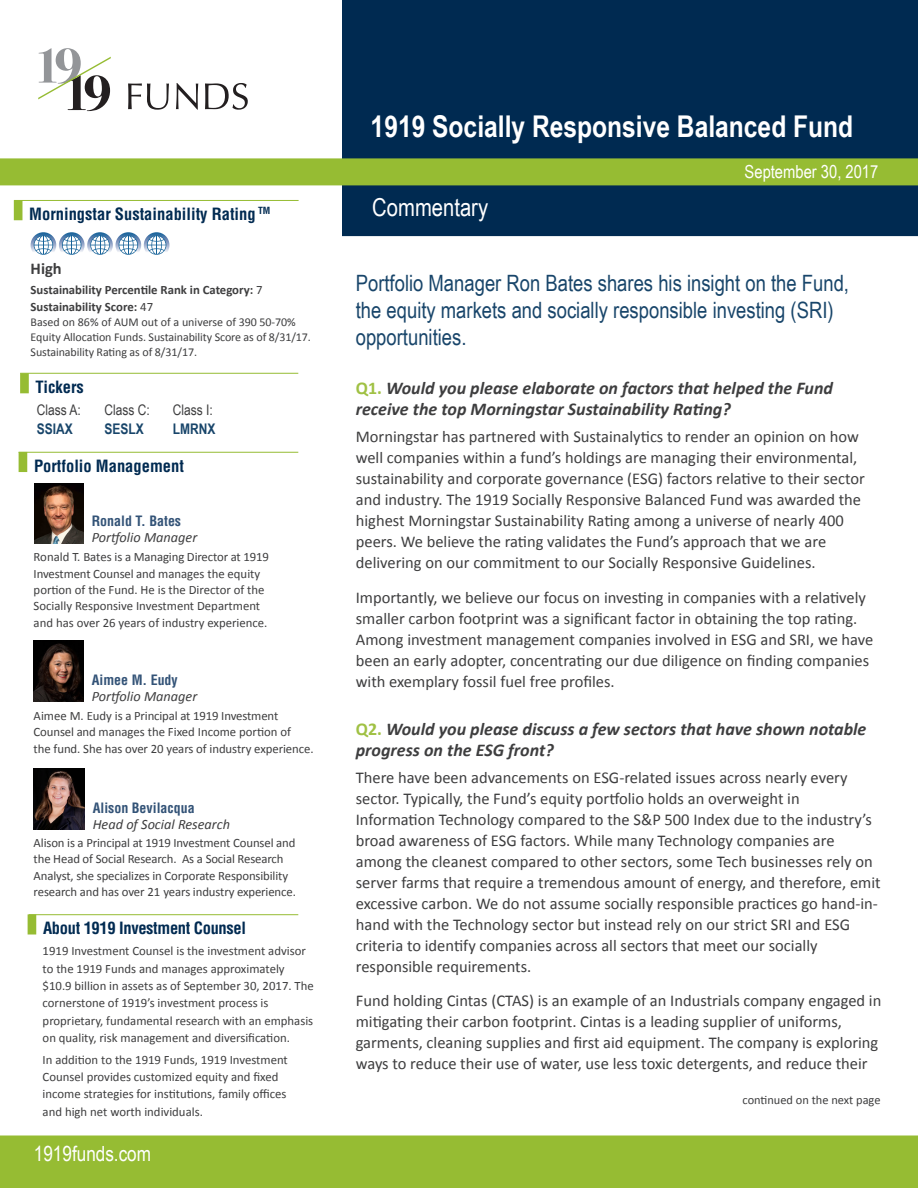
<style>
.page{position:relative;width:918px;height:1188px;background:#fff}
.page>*{position:absolute;margin:0;border:0;box-sizing:border-box;transform-origin:0 0}
.t1{font:700 30px "Arial Narrow";color:#fff}
.t2{font:24.75px "Arial Narrow";color:#fff}
.t3{font:22.5px/27px "Arial Narrow";color:#18456a}
.t4{font:20.85px "Arial Narrow";color:#fff}
.t5{font:italic 700 18px/21px "Calibri";color:#3e3e3f}
.t6{font:18px "Arial Narrow";color:#fff}
.t7{font:16.5px/21px "Calibri";color:#3e3e3f}
.t8{font:700 condensed 16.5px "Helvetica LT Std";color:#002a51}
.t9{font:700 condensed 16.5px "Helvetica LT Std";letter-spacing:-.02em;color:#002a51}
.t10{font:700 16.5px "Calibri";color:#3e3e3f}
.t11{font:14.7px/19.5px "Arial Narrow";color:#3e3e3f}
.t12{font:700 14.7px "Arial Narrow";color:#18456a}
.t13{font:italic 14.25px "Calibri";color:#3e3e3f}
.t14{font:700 condensed 13.95px "Helvetica LT Std";color:#335377}
.t15{font:12.75px/16.5px "Calibri";color:#3e3e3f}
.t16{font:700 12.75px "Calibri";color:#3e3e3f}
.t17{font:12.3px "Calibri";color:#3e3e3f}
.t18{font:12px/15px "Calibri";letter-spacing:-.01em;color:#3e3e3f}
.s1{font-weight:400}
.s2{font-weight:700;color:#18456a}
.s3{font-style:normal;color:#a0c144}
</style>
<div class="page">
<div style="left:342px;top:0;width:576px;height:236px;background:#002a51"></div>
<div style="left:0;top:158px;width:918px;height:27px;background:#96bc33"></div>
<svg style="left:128px;top:83px;width:41px;height:27px"></svg>
<svg style="left:176px;top:83px;width:22px;height:27px"></svg>
<svg style="left:205px;top:83px;width:43px;height:27px"></svg>
<svg style="left:38px;top:48px;width:73px;height:63px"></svg>
<div style="left:0;top:1136px;width:918px;height:52px;background:#96bc33"></div>
<hr style="left:19px;top:452px;width:279px;height:1px;background:#96bc33">
<div style="left:19px;top:452px;width:8px;height:20px;background:#96bc33"></div>
<img style="left:34px;top:640px;width:50px;height:61px">
<img style="left:34px;top:769px;width:51px;height:61px">
<div style="left:28px;top:914px;width:8px;height:21px;background:#96bc33"></div>
<hr style="left:29px;top:914px;width:269px;height:1px;background:#96bc33">
<img style="left:34px;top:483px;width:50px;height:60px">
<hr style="left:14px;top:200px;width:285px;height:1px;background:#96bc33">
<svg style="left:31px;top:232px;width:138px;height:23px"></svg>
<div style="left:14px;top:200px;width:8px;height:20px;background:#96bc33"></div>
<div style="left:20px;top:373px;width:9px;height:20px;background:#96bc33"></div>
<hr style="left:20px;top:373px;width:278px;height:1px;background:#96bc33">
<p class="t8" style="left:29px;top:203px;width:243px">Morningstar Sustainability Rating <sup>TM</sup></p>
<p class="t10" style="left:31px;top:258px;width:33px">High</p>
<p class="t16" style="left:31px;top:282px;width:234px">Sustainability Percentile Rank in Category: <span class="s1">7</span></p>
<p class="t16" style="left:31px;top:298px;width:124px">Sustainability Score: <span class="s1">47</span></p>
<p class="t18" style="left:31px;top:314px;width:282px">Based on 86% of AUM out of a universe of 390 50-70%<br>Equity Allocation Funds. Sustainability Score as of 8/31/17.<br>Sustainability Rating as of 8/31/17.</p>
<p class="t8" style="left:36px;top:376px;width:50px">Tickers</p>
<p class="t11" style="left:37px;top:399px;width:45px">Class A:</p>
<p class="t12" style="left:37px;top:418px;width:37px">SSIAX</p>
<p class="t11" style="left:104px;top:399px;width:47px">Class C:<br><span class="s2">SESLX</span></p>
<p class="t11" style="left:173px;top:399px;width:44px">Class I:<br><span class="s2">LMRNX</span></p>
<p class="t8" style="left:34px;top:455px;width:151px">Portfolio Management</p>
<p class="t14" style="left:92px;top:512px;width:91px">Ronald T. Bates</p>
<p class="t13" style="left:92px;top:528px;width:107px">Portfolio Manager</p>
<p class="t15" style="left:34px;top:549px;width:237px">Ronald T. Bates is a Managing Director at 1919<br>Investment Counsel and manages the equity portion of the Fund. He is the Director of the</p>
<p class="t15" style="left:34px;top:598px;width:235px">Socially Responsive Investment Department and has over 26 years of industry experience.</p>
<p class="t14" style="left:92px;top:671px;width:88px">Aimee M. Eudy</p>
<p class="t13" style="left:92px;top:687px;width:107px">Portfolio Manager</p>
<p class="t15" style="left:34px;top:707px;width:282px">Aimee M. Eudy is a Principal at 1919 Investment<br>Counsel and manages the Fixed Income portion of<br>the fund. She has over 20 years of industry experience.</p>
<p class="t14" style="left:93px;top:799px;width:103px">Alison Bevilacqua</p>
<p class="t13" style="left:93px;top:815px;width:139px">Head of Social Research</p>
<p class="t15" style="left:34px;top:834px;width:264px">Alison is a Principal at 1919 Investment Counsel and the Head of Social Research. As a Social Research Analyst, she specializes in Corporate Responsibility research and has over 21 years industry experience.</p>
<p class="t9" style="left:43px;top:918px;width:204px">About 1919 Investment Counsel</p>
<p class="t15" style="left:43px;top:942px;width:273px;line-height:17.4px">1919 Investment Counsel is the investment advisor to the 1919 Funds and manages approximately $10.9 billion in assets as of September 30, 2017. The cornerstone of 1919’s investment process is proprietary, fundamental research with an emphasis on quality, risk management and diversification.</p>
<p class="t15" style="left:43px;top:1051px;width:247px;line-height:17.4px">In addition to the 1919 Funds, 1919 Investment Counsel provides customized equity and fixed income strategies for institutions, family offices and high net worth individuals.</p>
<p class="t4" style="left:34px;top:1138px;width:119px">1919funds.com</p>
<p class="t1" style="left:371px;top:103px;width:484px">1919 Socially Responsive Balanced Fund</p>
<p class="t2" style="left:372px;top:189px;width:117px">Commentary</p>
<p class="t6" style="left:745px;top:159px;width:135px">September 30, 2017</p>
<p class="t3" style="left:356px;top:269px;width:495px">Portfolio Manager Ron Bates shares his insight on the Fund, the equity markets and socially responsible investing (SRI) opportunities.</p>
<p class="t5" style="left:356px;top:378px;width:479px"><span class="s3">Q1.</span> Would you please elaborate on factors that helped the Fund receive the top Morningstar Sustainability Rating?</p>
<p class="t7" style="left:356px;top:426px;width:511px">Morningstar has partnered with Sustainalytics to render an opinion on how well companies within a fund’s holdings are managing their environmental, sustainability and corporate governance (ESG) factors relative to their sector and industry. The 1919 Socially Responsive Balanced Fund was awarded the highest Morningstar Sustainability Rating among a universe of nearly 400 peers. We believe the rating validates the Fund’s approach that we are delivering on our commitment to our Socially Responsive Guidelines.</p>
<p class="t7" style="left:356px;top:587px;width:519px">Importantly, we believe our focus on investing in companies with a relatively smaller carbon footprint was a significant factor in obtaining the top rating.<br>Among investment management companies involved in ESG and SRI, we have been an early adopter, concentrating our due diligence on finding companies with exemplary fossil fuel free profiles.</p>
<p class="t5" style="left:356px;top:718px;width:512px"><span class="s3">Q2.</span> Would you please discuss a few sectors that have shown notable progress on the ESG front?</p>
<p class="t7" style="left:356px;top:767px;width:526px">There have been advancements on ESG-related issues across nearly every sector. Typically, the Fund’s equity portfolio holds an overweight in Information Technology compared to the S&amp;P 500 Index due to the industry’s broad awareness of ESG factors. While many Technology companies are among the cleanest compared to other sectors, some Tech businesses rely on server farms that require a tremendous amount of energy, and therefore, emit excessive carbon. We do not assume socially responsible practices go hand-in&shy;hand with the Technology sector but instead rely on our strict SRI and ESG criteria to identify companies across all sectors that meet our socially responsible requirements.</p>
<p class="t7" style="left:356px;top:990px;width:527px">Fund holding Cintas (CTAS) is an example of an Industrials company engaged in mitigating their carbon footprint. Cintas is a leading supplier of uniforms, garments, cleaning supplies and first aid equipment. The company is exploring ways to reduce their use of water, use less toxic detergents, and reduce their</p>
<p class="t17" style="left:743px;top:1092px;width:139px">continued on the next page</p>
</div>
